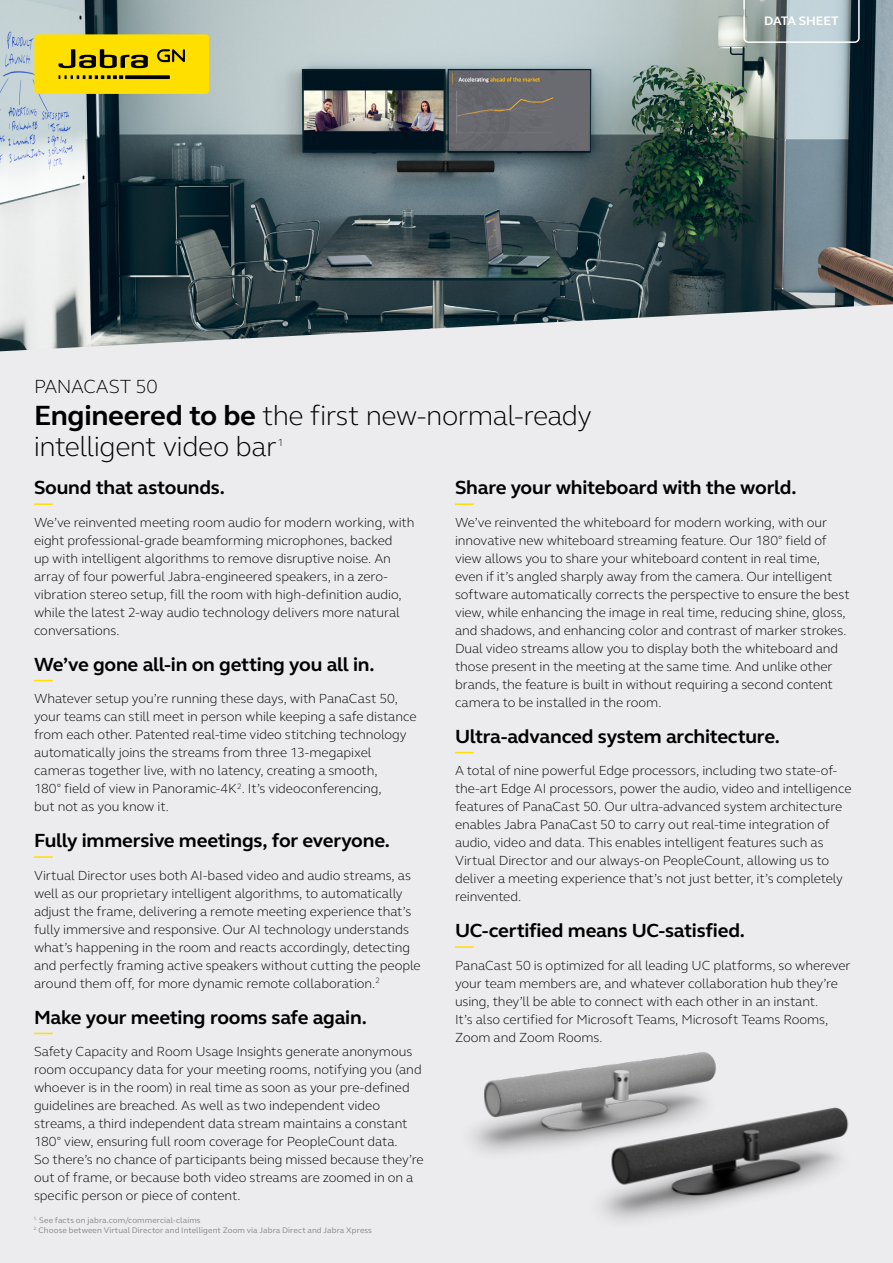
<style>
.page{position:relative;width:893px;height:1263px;background:#ecebed}
.page>*{position:absolute;margin:0;border:0;box-sizing:border-box;transform-origin:0 0}
.t1{font:300 28.5px/31.5px "GN Elliot";letter-spacing:-.02em;color:#000}
.t2{font:700 19.5px "GN Elliot";letter-spacing:-.01em;color:#000}
.t3{font:300 19.5px "GN Elliot";letter-spacing:-.025em;color:#000}
.t4{font:300 13.5px/18px "GN Elliot";letter-spacing:-.005em;color:#000}
.t5{font:700 12.6px "GN Elliot";color:#fff}
.t6{font:300 10.5px "GN Elliot";color:#000}
.t7{font:8.25px "GN Elliot";letter-spacing:.01em;color:#878787}
.s1{font-weight:700}
</style>
<div class="page">
<img style="left:0;top:0;width:893px;height:351px">
<div style="left:34px;top:34px;width:175px;height:60px;background:#ffdf00;border-radius:4px"></div>
<svg style="left:59px;top:49px;width:89px;height:19px"></svg>
<svg style="left:59px;top:75px;width:64px;height:4px"></svg>
<svg style="left:125px;top:75px;width:45px;height:4px"></svg>
<svg style="left:157px;top:49px;width:28px;height:13px"></svg>
<svg style="left:743px;top:0;width:117px;height:43px;background:#a0afb2"></svg>
<svg style="left:34px;top:503px;width:19px;height:2px"></svg>
<svg style="left:34px;top:680px;width:19px;height:1px"></svg>
<svg style="left:34px;top:856px;width:19px;height:2px"></svg>
<svg style="left:34px;top:1033px;width:19px;height:1px"></svg>
<svg style="left:455px;top:503px;width:19px;height:2px"></svg>
<svg style="left:455px;top:752px;width:19px;height:1px"></svg>
<svg style="left:455px;top:946px;width:19px;height:2px"></svg>
<img style="left:472px;top:1071px;width:89px;height:82px">
<img style="left:561px;top:1052px;width:288px;height:169px">
<h2 class="t3" style="left:34px;top:373px;width:125px">PANACAST 50</h2>
<h1 class="t1" style="left:34px;top:398px;width:560px"><span class="s1">Engineered to be</span> the first new-normal-ready intelligent video bar</h1>
<p class="t6" style="left:278px;top:435px;width:8px">1</p>
<p class="t5" style="left:764px;top:13px;width:76px">DATA SHEET</p>
<h2 class="t2" style="left:34px;top:475px;width:193px">Sound that astounds.</h2>
<p class="t4" style="left:34px;top:513px;width:382px">We’ve reinvented meeting room audio for modern working, with eight professional-grade beamforming microphones, backed<br>up with intelligent algorithms to remove disruptive noise. An array of four powerful Jabra-engineered speakers, in a zero&shy;vibration stereo setup, fill the room with high-definition audio, while the latest 2-way audio technology delivers more natural conversations.</p>
<h2 class="t2" style="left:34px;top:651px;width:342px">We’ve gone all-in on getting you all in.</h2>
<p class="t4" style="left:34px;top:689px;width:384px">Whatever setup you’re running these days, with PanaCast 50, your teams can still meet in person while keeping a safe distance from each other. Patented real-time video stitching technology automatically joins the streams from three 13-megapixel cameras together live, with no latency, creating a smooth,<br>180° field of view in Panoramic-4K <sup>2</sup>. It’s videoconferencing,<br>but not as you know it.</p>
<h2 class="t2" style="left:34px;top:828px;width:357px">Fully immersive meetings, for everyone.</h2>
<p class="t4" style="left:34px;top:865px;width:388px">Virtual Director uses both AI-based video and audio streams, as well as our proprietary intelligent algorithms, to automatically adjust the frame, delivering a remote meeting experience that’s fully immersive and responsive. Our AI technology understands what’s happening in the room and reacts accordingly, detecting and perfectly framing active speakers without cutting the people around them off, for more dynamic remote collaboration.<sup>2</sup></p>
<h2 class="t2" style="left:34px;top:1004px;width:334px">Make your meeting rooms safe again.</h2>
<p class="t4" style="left:34px;top:1042px;width:391px">Safety Capacity and Room Usage Insights generate anonymous room occupancy data for your meeting rooms, notifying you (and whoever is in the room) in real time as soon as your pre-defined guidelines are breached. As well as two independent video streams, a third independent data stream maintains a constant 180° view, ensuring full room coverage for PeopleCount data.<br>So there’s no chance of participants being missed because they’re out of frame, or because both video streams are zoomed in on a specific person or piece of content.</p>
<p class="t7" style="left:34px;top:1214px;width:169px"><sup>1.</sup> See facts on jabra.com/commercial-claims</p>
<p class="t7" style="left:34px;top:1224px;width:340px"><sup>2.</sup> Choose between Virtual Director and Intelligent Zoom via Jabra Direct and Jabra Xpress</p>
<h2 class="t2" style="left:455px;top:475px;width:343px">Share your whiteboard with the world.</h2>
<p class="t4" style="left:455px;top:513px;width:396px">We’ve reinvented the whiteboard for modern working, with our innovative new whiteboard streaming feature. Our 180° field of view allows you to share your whiteboard content in real time, even if it’s angled sharply away from the camera. Our intelligent software automatically corrects the perspective to ensure the best view, while enhancing the image in real time, reducing shine, gloss, and shadows, and enhancing color and contrast of marker strokes.<br>Dual video streams allow you to display both the whiteboard and those present in the meeting at the same time. And unlike other brands, the feature is built in without requiring a second content camera to be installed in the room.</p>
<h2 class="t2" style="left:455px;top:723px;width:326px">Ultra-advanced system architecture.</h2>
<p class="t4" style="left:455px;top:761px;width:398px">A total of nine powerful Edge processors, including two state-of&shy;the-art Edge AI processors, power the audio, video and intelligence features of PanaCast 50. Our ultra-advanced system architecture enables Jabra PanaCast 50 to carry out real-time integration of audio, video and data. This enables intelligent features such as Virtual Director and our always-on PeopleCount, allowing us to deliver a meeting experience that’s not just better, it’s completely reinvented.</p>
<h2 class="t2" style="left:455px;top:918px;width:292px">UC-certified means UC-satisfied.</h2>
<p class="t4" style="left:455px;top:955px;width:397px">PanaCast 50 is optimized for all leading UC platforms, so wherever your team members are, and whatever collaboration hub they’re using, they’ll be able to connect with each other in an instant.<br>It’s also certified for Microsoft Teams, Microsoft Teams Rooms, Zoom and Zoom Rooms.</p>
</div>
